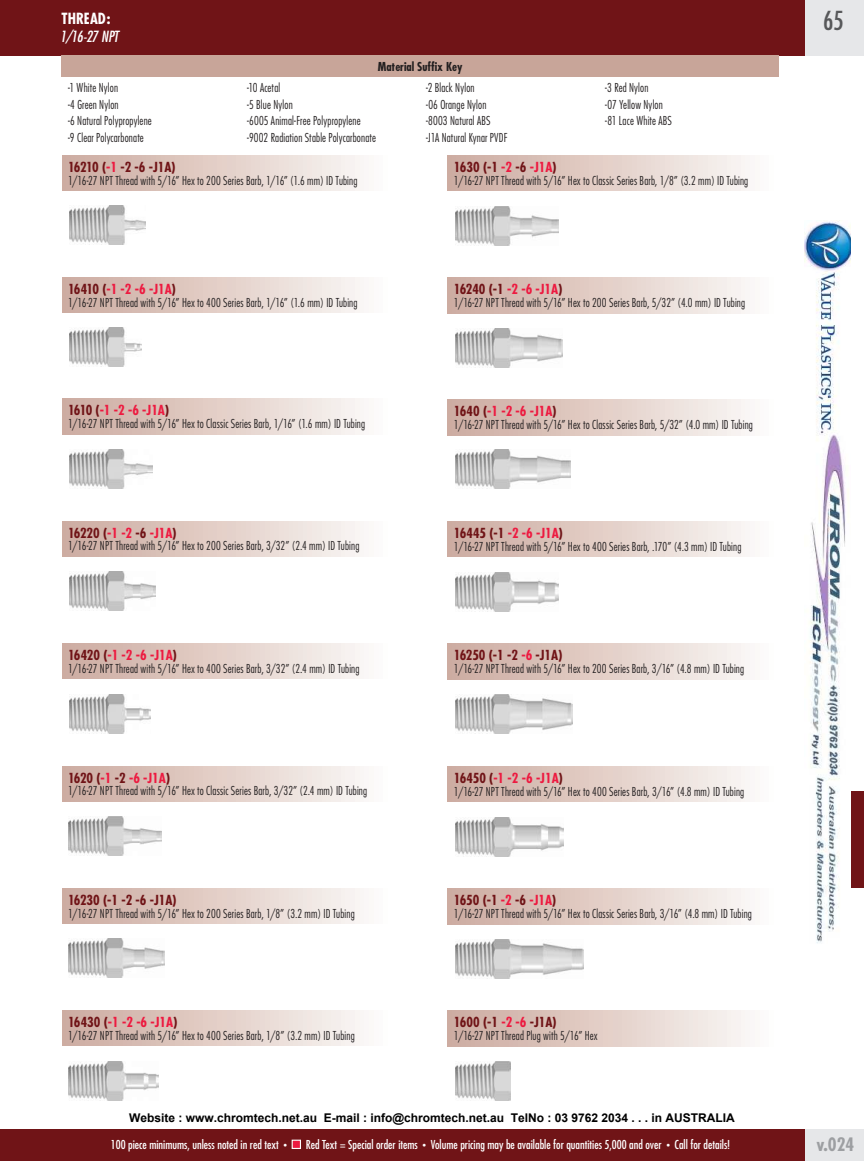
<style>
.page{position:relative;width:864px;height:1161px;background:#fff}
.page>*{position:absolute;margin:0;border:0;box-sizing:border-box;transform-origin:0 0}
.t1{font:condensed 25.5px "Futura";color:#57585a}
.t2{font:700 condensed 18px "Futura";color:#9d9fa2}
.t3{font:italic condensed 15px "Futura";letter-spacing:-.03em;color:#fff}
.t4{font:700 condensed 15px "Futura";color:#fff}
.t5{font:700 condensed 13.5px "Futura";color:#701417}
.t6{font:700 condensed 13.5px "Futura";color:#ed1a40}
.t7{font:700 condensed 13.5px "Futura";letter-spacing:-.035em;color:#701417}
.t8{font:700 condensed 13.5px "Futura";letter-spacing:-.025em;color:#ed1a40}
.t9{font:300 condensed 12px/16.5px "Futura";letter-spacing:.015em;color:#231f20;scale:.95 1}
.t10{font:condensed 12px "Futura";color:#fff}
.t11{font:700 12px "Arial";color:#000}
.t12{font:700 condensed 12px "Futura";color:#231f20}
.s1{color:#ed1a40}
.s2{color:#701417}
.s3{font-size:7.5px}
</style>
<div class="page">
<div style="left:0;top:1130px;width:805px;height:31px;background:#701417"></div>
<div style="left:0;top:0;width:805px;height:55px;background:#701417"></div>
<div style="left:805px;top:0;width:59px;height:55px;background:#e6e7e9"></div>
<div style="left:805px;top:1130px;width:59px;height:31px;background:#e6e7e9"></div>
<div style="left:292px;top:1140px;width:9px;height:9px;background:#ed1a40;border:1px solid #fff"></div>
<div style="left:806px;top:791px;width:58px;height:97px;background:#701417"></div>
<div style="left:62px;top:521px;width:330px;height:35px;background:linear-gradient(to right,#cca99d,#fdfcfb)"></div>
<img style="left:69px;top:572px;width:87px;height:39px">
<div style="left:62px;top:888px;width:330px;height:36px;background:linear-gradient(to right,#cca99d,#fdfcfb)"></div>
<img style="left:68px;top:939px;width:97px;height:39px">
<div style="left:62px;top:155px;width:330px;height:36px;background:linear-gradient(to right,#cca99d,#fdfcfb)"></div>
<img style="left:70px;top:206px;width:76px;height:38px">
<div style="left:62px;top:399px;width:330px;height:35px;background:linear-gradient(to right,#cca99d,#fdfcfb)"></div>
<img style="left:69px;top:449px;width:84px;height:39px">
<div style="left:62px;top:277px;width:330px;height:36px;background:linear-gradient(to right,#cca99d,#fdfcfb)"></div>
<img style="left:69px;top:327px;width:72px;height:39px">
<div style="left:62px;top:1010px;width:330px;height:36px;background:linear-gradient(to right,#cca99d,#fdfcfb)"></div>
<img style="left:68px;top:1061px;width:90px;height:39px">
<div style="left:62px;top:643px;width:330px;height:36px;background:linear-gradient(to right,#cca99d,#fdfcfb)"></div>
<img style="left:69px;top:694px;width:81px;height:39px">
<div style="left:62px;top:766px;width:330px;height:35px;background:linear-gradient(to right,#cca99d,#fdfcfb)"></div>
<img style="left:69px;top:816px;width:92px;height:39px">
<div style="left:448px;top:155px;width:330px;height:36px;background:linear-gradient(to right,#cca99e,#fdfcfb)"></div>
<img style="left:455px;top:206px;width:104px;height:39px">
<div style="left:448px;top:1011px;width:330px;height:35px;background:linear-gradient(to right,#cca99e,#fdfcfb)"></div>
<img style="left:455px;top:1061px;width:55px;height:39px">
<div style="left:448px;top:889px;width:330px;height:35px;background:linear-gradient(to right,#cca99e,#fdfcfb)"></div>
<img style="left:455px;top:939px;width:128px;height:39px">
<div style="left:448px;top:766px;width:330px;height:36px;background:linear-gradient(to right,#cca99e,#fdfcfb)"></div>
<img style="left:455px;top:817px;width:108px;height:39px">
<div style="left:448px;top:644px;width:330px;height:35px;background:linear-gradient(to right,#cca99e,#fdfcfb)"></div>
<img style="left:455px;top:695px;width:118px;height:39px">
<div style="left:448px;top:521px;width:330px;height:36px;background:linear-gradient(to right,#cca99e,#fdfcfb)"></div>
<img style="left:455px;top:572px;width:103px;height:39px">
<div style="left:448px;top:400px;width:330px;height:35px;background:linear-gradient(to right,#cca99e,#fdfcfb)"></div>
<img style="left:455px;top:450px;width:116px;height:39px">
<div style="left:448px;top:278px;width:330px;height:35px;background:linear-gradient(to right,#cca99e,#fdfcfb)"></div>
<img style="left:456px;top:328px;width:107px;height:39px">
<div style="left:61px;top:55px;width:718px;height:22px;background:#c8a599"></div>
<img style="left:805px;top:221px;width:46px;height:722px">
<p class="t4" style="left:62px;top:9px;width:50px">THREAD:</p>
<p class="t3" style="left:60px;top:28px;width:60px">1/16-27 NPT</p>
<p class="t12" style="left:378px;top:59px;width:86px">Material Suffix Key</p>
<p class="t9" style="left:68px;top:80px;width:90px">-1 White Nylon<br>-4 Green Nylon<br>-6 Natural Polypropylene -9 Clear Polycarbonate</p>
<p class="t9" style="left:247px;top:80px;width:137px">-10 Acetal<br>-5 Blue Nylon<br>-6005 Animal-Free Polypropylene -9002 Radiation Stable Polycarbonate</p>
<p class="t9" style="left:426px;top:80px;width:87px">-2 Black Nylon<br>-06 Orange Nylon -8003 Natural ABS<br>-J1A Natural Kynar PVDF</p>
<p class="t9" style="left:605px;top:80px;width:72px">-3 Red Nylon<br>-07 Yellow Nylon -81 Lace White ABS</p>
<p class="t7" style="left:68px;top:159px;width:109px">16210 (<span class="s1">-1</span> -2 -6 -J1A)</p>
<p class="t9" style="left:68px;top:172px;width:306px">1/16-27 NPT Thread with 5/16” Hex to 200 Series Barb, 1/16” (1.6 mm) ID Tubing</p>
<p class="t5" style="left:454px;top:159px;width:104px">1630 (-1 <span class="s1">-2</span> -6 <span class="s1">-J1A</span>)</p>
<p class="t9" style="left:454px;top:172px;width:311px">1/16-27 NPT Thread with 5/16” Hex to Classic Series Barb, 1/8” (3.2 mm) ID Tubing</p>
<p class="t8" style="left:68px;top:281px;width:109px"><span class="s2">16410 (</span>-1 -2 -6 -J1A<span class="s2">)</span></p>
<p class="t9" style="left:68px;top:294px;width:306px">1/16-27 NPT Thread with 5/16” Hex to 400 Series Barb, 1/16” (1.6 mm) ID Tubing</p>
<p class="t5" style="left:454px;top:281px;width:110px">16240 (-1 <span class="s1">-2 -6 -J1A</span>)</p>
<p class="t9" style="left:454px;top:294px;width:308px">1/16-27 NPT Thread with 5/16” Hex to 200 Series Barb, 5/32” (4.0 mm) ID Tubing</p>
<p class="t6" style="left:68px;top:402px;width:103px"><span class="s2">1610 (</span>-1 -2 -6 -J1A<span class="s2">)</span></p>
<p class="t9" style="left:68px;top:415px;width:314px">1/16-27 NPT Thread with 5/16” Hex to Classic Series Barb, 1/16” (1.6 mm) ID Tubing</p>
<p class="t6" style="left:454px;top:403px;width:104px"><span class="s2">1640 (</span>-1 -2 -6 -J1A<span class="s2">)</span></p>
<p class="t9" style="left:454px;top:416px;width:316px">1/16-27 NPT Thread with 5/16” Hex to Classic Series Barb, 5/32” (4.0 mm) ID Tubing</p>
<p class="t5" style="left:68px;top:524px;width:110px">16220 (<span class="s1">-1 -2</span> -6 <span class="s1">-J1A</span>)</p>
<p class="t9" style="left:68px;top:538px;width:308px">1/16-27 NPT Thread with 5/16” Hex to 200 Series Barb, 3/32” (2.4 mm) ID Tubing</p>
<p class="t5" style="left:454px;top:524px;width:111px">16445 (-1 <span class="s1">-2 -6 -J1A</span>)</p>
<p class="t9" style="left:454px;top:538px;width:304px">1/16-27 NPT Thread with 5/16” Hex to 400 Series Barb, .170” (4.3 mm) ID Tubing</p>
<p class="t6" style="left:68px;top:647px;width:110px"><span class="s2">16420 (</span>-1 -2 -6 -J1A<span class="s2">)</span></p>
<p class="t9" style="left:68px;top:660px;width:308px">1/16-27 NPT Thread with 5/16” Hex to 400 Series Barb, 3/32” (2.4 mm) ID Tubing</p>
<p class="t5" style="left:454px;top:647px;width:110px">16250 (-1 -2 <span class="s1">-6</span> -J1A)</p>
<p class="t9" style="left:454px;top:661px;width:307px">1/16-27 NPT Thread with 5/16” Hex to 200 Series Barb, 3/16” (4.8 mm) ID Tubing</p>
<p class="t5" style="left:68px;top:769px;width:104px">1620 (<span class="s1">-1</span> -2 <span class="s1">-6 -J1A</span>)</p>
<p class="t9" style="left:68px;top:783px;width:316px">1/16-27 NPT Thread with 5/16” Hex to Classic Series Barb, 3/32” (2.4 mm) ID Tubing</p>
<p class="t6" style="left:454px;top:770px;width:110px"><span class="s2">16450 (</span>-1 -2 -6 -J1A<span class="s2">)</span></p>
<p class="t9" style="left:454px;top:783px;width:307px">1/16-27 NPT Thread with 5/16” Hex to 400 Series Barb, 3/16” (4.8 mm) ID Tubing</p>
<p class="t5" style="left:68px;top:891px;width:110px">16230 (-1 -2 -6 -J1A)</p>
<p class="t9" style="left:68px;top:905px;width:303px">1/16-27 NPT Thread with 5/16” Hex to 200 Series Barb, 1/8” (3.2 mm) ID Tubing</p>
<p class="t5" style="left:454px;top:892px;width:104px">1650 (-1 <span class="s1">-2</span> -6 <span class="s1">-J1A</span>)</p>
<p class="t9" style="left:454px;top:905px;width:315px">1/16-27 NPT Thread with 5/16” Hex to Classic Series Barb, 3/16” (4.8 mm) ID Tubing</p>
<p class="t6" style="left:68px;top:1014px;width:111px"><span class="s2">16430 (</span>-1 -2 -6 -J1A<span class="s2">)</span></p>
<p class="t9" style="left:68px;top:1027px;width:303px">1/16-27 NPT Thread with 5/16” Hex to 400 Series Barb, 1/8” (3.2 mm) ID Tubing</p>
<p class="t5" style="left:454px;top:1014px;width:104px">1600 (-1 <span class="s1">-2 -6</span> -J1A)</p>
<p class="t9" style="left:454px;top:1027px;width:153px">1/16-27 NPT Thread Plug with 5/16” Hex</p>
<p class="t11" style="left:129px;top:1110px;width:607px">Website : www.chromtech.net.au E-mail : info@chromtech.net.au TelNo : 03 9762 2034 . . . in AUSTRALIA</p>
<h1 class="t1" style="left:823px;top:5px;width:22px">65</h1>
<p class="t10" style="left:111px;top:1137px;width:177px">100 piece minimums, unless noted in red text <span class="s3">•</span></p>
<p class="t10" style="left:306px;top:1137px;width:426px">Red Text = Special order items <span class="s3">•</span> Volume pricing may be available for quantities 5,000 and over <span class="s3">•</span> Call for details!</p>
<h2 class="t2" style="left:816px;top:1133px;width:40px">v.024</h2>
<h2 class="t2" style="left:846px;top:1133px;width:10px">3</h2>
</div>
